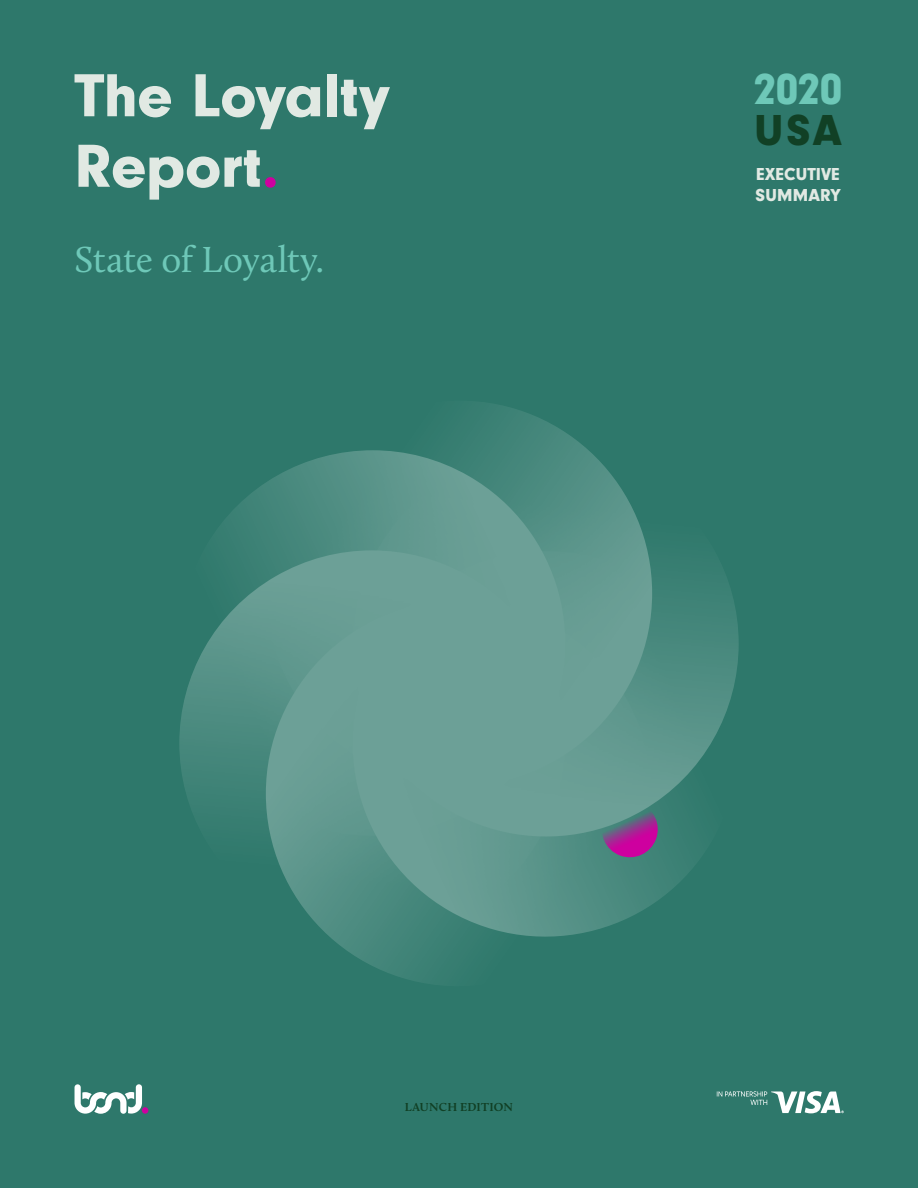
<style>
.page{position:relative;width:918px;height:1188px;background:#2e786b}
.page>*{position:absolute;margin:0;border:0;box-sizing:border-box;transform-origin:0 0}
.t1{font:900 63px/70.5px "Neuzeit Gro";letter-spacing:-.01em;color:#e1e9e3}
.t2{font:900 45px "Neuzeit Gro";color:#6ec8b8}
.t3{font:900 45px "Neuzeit Gro";color:#114025}
.t4{font:37.5px "Calluna";letter-spacing:-.01em;color:#6ec8b8}
.t5{font:900 18px/21.6px "Neuzeit Gro";letter-spacing:.01em;color:#e1e9e3}
.t6{font:700 12px "Calluna";letter-spacing:.02em;color:#114025}
.s1{color:#ce009f}
</style>
<div class="page">
<svg style="left:267px;top:401px;width:385px;height:385px"></svg>
<svg style="left:224px;top:450px;width:365px;height:100px"></svg>
<svg style="left:179px;top:550px;width:147px;height:374px"></svg>
<svg style="left:266px;top:601px;width:385px;height:385px"></svg>
<svg style="left:325px;top:551px;width:370px;height:413px"></svg>
<svg style="left:326px;top:451px;width:413px;height:413px"></svg>
<svg style="left:717px;top:1091px;width:127px;height:22px"></svg>
<svg style="left:75px;top:1084px;width:67px;height:30px"></svg>
<div style="left:142px;top:1107px;width:6px;height:7px;background:#cc009f;border-radius:50%"></div>
<svg style="left:598px;top:798px;width:63px;height:63px;background:#78648c"></svg>
<p class="t1" style="left:75px;top:61px;width:317px">The Loyalty<br>Report<span class="s1">.</span></p>
<p class="t4" style="left:75px;top:237px;width:251px">State of Loyalty.</p>
<p class="t2" style="left:754px;top:64px;width:90px">2020</p>
<p class="t3" style="left:754px;top:104px;width:89px">USA</p>
<p class="t5" style="left:756px;top:163px;width:87px">EXECUTIVE<br>SUMMARY</p>
<p class="t6" style="left:405px;top:1100px;width:110px">LAUNCH EDITION</p>
</div>
